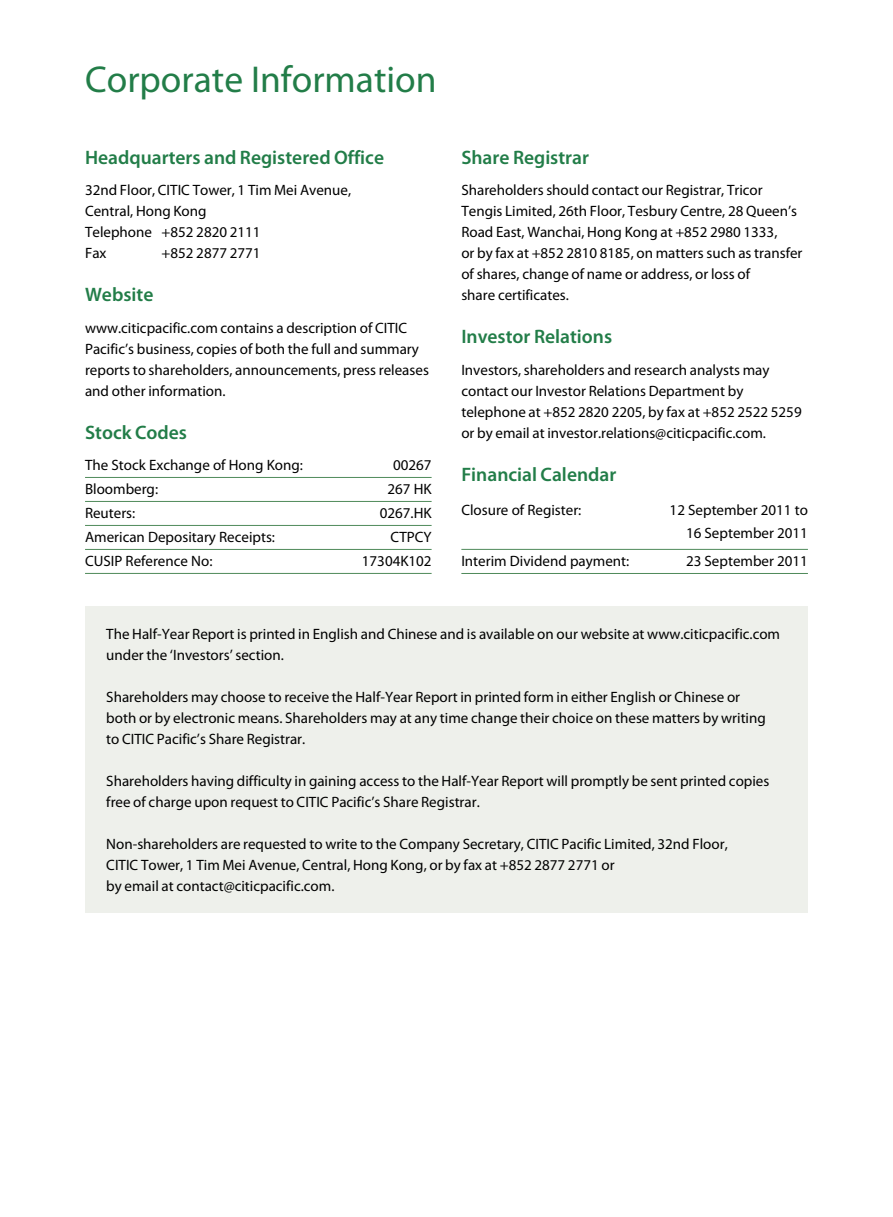
<style>
.page{position:relative;width:893px;height:1217px;background:#fff}
.page>*{position:absolute;margin:0;border:0;box-sizing:border-box;transform-origin:0 0}
.t1{font:37.5px "Myriad Pro";color:#227d48}
.t2{font:600 19.5px "Myriad Pro";color:#227d48}
.t3{font:15px/21px "Myriad Pro";color:#000}
</style>
<div class="page">
<div style="left:85px;top:606px;width:723px;height:306px;background:#eef0eb"></div>
<hr style="left:85px;top:477px;width:347px;height:1px;background:#4f8a5a">
<hr style="left:85px;top:501px;width:347px;height:1px;background:#4f8a5a">
<hr style="left:85px;top:525px;width:347px;height:1px;background:#4f8a5a">
<hr style="left:85px;top:549px;width:347px;height:1px;background:#4f8a5a">
<hr style="left:85px;top:573px;width:347px;height:1px;background:#4f8a5a">
<hr style="left:461px;top:549px;width:347px;height:1px;background:#4f8a5a">
<hr style="left:461px;top:573px;width:347px;height:1px;background:#4f8a5a">
<h1 class="t1" style="left:85px;top:59px;width:353px">Corporate Information</h1>
<h2 class="t2" style="left:85px;top:146px;width:301px">Headquarters and Registered Office</h2>
<p class="t3" style="left:85px;top:179px;width:268px">32nd Floor, CITIC Tower, 1 Tim Mei Avenue,<br>Central, Hong Kong<br>Telephone +852 2820 2111<br>Fax</p>
<p class="t3" style="left:162px;top:242px;width:100px">+852 2877 2771</p>
<h2 class="t2" style="left:85px;top:284px;width:70px">Website</h2>
<p class="t3" style="left:85px;top:317px;width:345px">www.citicpacific.com contains a description of CITIC Pacific’s business, copies of both the full and summary reports to shareholders, announcements, press releases and other information.</p>
<h2 class="t2" style="left:85px;top:422px;width:104px">Stock Codes</h2>
<p class="t3" style="left:85px;top:455px;width:219px">The Stock Exchange of Hong Kong:</p>
<p class="t3" style="left:393px;top:455px;width:40px">00267</p>
<p class="t3" style="left:85px;top:479px;width:75px">Bloomberg:</p>
<p class="t3" style="left:387px;top:479px;width:46px">267 HK</p>
<p class="t3" style="left:85px;top:503px;width:52px">Reuters:</p>
<p class="t3" style="left:380px;top:503px;width:53px">0267.HK</p>
<p class="t3" style="left:85px;top:527px;width:192px">American Depositary Receipts:</p>
<p class="t3" style="left:391px;top:527px;width:42px">CTPCY</p>
<p class="t3" style="left:85px;top:551px;width:129px">CUSIP Reference No:</p>
<p class="t3" style="left:362px;top:551px;width:71px">17304K102</p>
<h2 class="t2" style="left:461px;top:146px;width:129px">Share Registrar</h2>
<p class="t3" style="left:461px;top:179px;width:343px">Shareholders should contact our Registrar, Tricor Tengis Limited, 26th Floor, Tesbury Centre, 28 Queen’s Road East, Wanchai, Hong Kong at +852 2980 1333,<br>or by fax at +852 2810 8185, on matters such as transfer of shares, change of name or address, or loss of<br>share certificates.</p>
<h2 class="t2" style="left:461px;top:326px;width:152px">Investor Relations</h2>
<p class="t3" style="left:461px;top:359px;width:342px">Investors, shareholders and research analysts may contact our Investor Relations Department by telephone at +852 2820 2205, by fax at +852 2522 5259 or by email at investor.relations@citicpacific.com.</p>
<h2 class="t2" style="left:461px;top:464px;width:157px">Financial Calendar</h2>
<p class="t3" style="left:461px;top:500px;width:121px">Closure of Register:</p>
<p class="t3" style="left:670px;top:498px;width:140px;line-height:23.2px;text-align:right">12 September 2011 to<br>16 September 2011</p>
<p class="t3" style="left:461px;top:550px;width:169px">Interim Dividend payment:</p>
<p class="t3" style="left:686px;top:550px;width:123px">23 September 2011</p>
<p class="t3" style="left:106px;top:624px;width:675px">The Half-Year Report is printed in English and Chinese and is available on our website at www.citicpacific.com under the ‘Investors’ section.</p>
<p class="t3" style="left:106px;top:687px;width:661px">Shareholders may choose to receive the Half-Year Report in printed form in either English or Chinese or both or by electronic means. Shareholders may at any time change their choice on these matters by writing to CITIC Pacific’s Share Registrar.</p>
<p class="t3" style="left:106px;top:771px;width:665px">Shareholders having difficulty in gaining access to the Half-Year Report will promptly be sent printed copies free of charge upon request to CITIC Pacific’s Share Registrar.</p>
<p class="t3" style="left:106px;top:834px;width:623px">Non-shareholders are requested to write to the Company Secretary, CITIC Pacific Limited, 32nd Floor,<br>CITIC Tower, 1 Tim Mei Avenue, Central, Hong Kong, or by fax at +852 2877 2771 or<br>by email at contact@citicpacific.com.</p>
</div>
